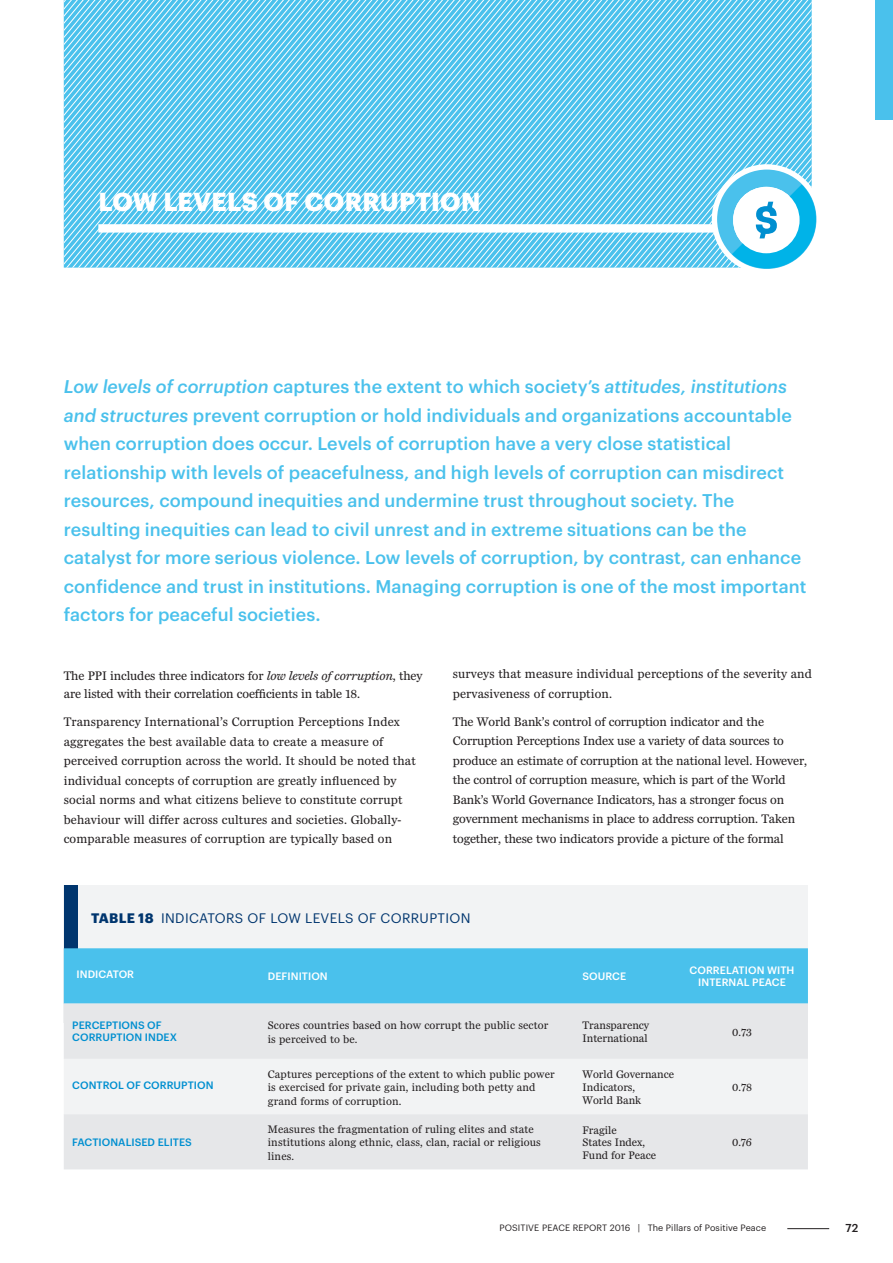
<style>
.page{position:relative;width:893px;height:1263px;background:#fff}
.page>*{position:absolute;margin:0;border:0;box-sizing:border-box;transform-origin:0 0}
.t1{font:700 25.5px "Graphik";letter-spacing:.01em;color:#fff}
.t2{font:500 18px/28.5px "Graphik";letter-spacing:.005em;color:#4ac1ec}
.t3{font:13.5px "Graphik";letter-spacing:.025em;color:#00356e}
.Miller_Body__8_5pt{font:12.75px/19.5px "Miller Daily Two";letter-spacing:-.01em;color:#231f20}
.Miller_Body__8_5pt-2{font:12.75px/19.5px "Miller Daily Two";letter-spacing:.01em;color:#231f20}
.t4{font:11.25px/13.5px "Miller Daily Two";letter-spacing:.01em;color:#231f20}
.t5{font:500 11.25px "Graphik";color:#231f20}
.t6{font:500 10.5px/12px "Graphik";letter-spacing:.005em;color:#008fd0}
.t7{font:500 10.5px/12px "Graphik";letter-spacing:.005em;color:#fff;text-align:center}
.t8{font:9px "Graphik";letter-spacing:.01em;color:#231f20}
.s1{font-style:italic}
.s2{font-weight:700}
</style>
<div class="page">
<div style="left:876px;top:0;width:17px;height:119px;background:#4ac1ec"></div>
<svg style="left:230px;top:0;width:15px;height:268px;background:#71ceef"></svg>
<svg style="left:64px;top:0;width:166px;height:268px;background:#71ceef"></svg>
<svg style="left:245px;top:0;width:17px;height:268px;background:#71ceef"></svg>
<svg style="left:262px;top:0;width:383px;height:268px;background:#71ceef"></svg>
<div style="left:98px;top:224px;width:617px;height:9px;background:#fff"></div>
<svg style="left:645px;top:0;width:172px;height:269px;background:#7dd2f1"></svg>
<div style="left:64px;top:885px;width:744px;height:138px;background:#f2f3f4"></div>
<div style="left:64px;top:885px;width:13px;height:69px;background:#00356e"></div>
<div style="left:64px;top:948px;width:744px;height:55px;background:#4ac1ec"></div>
<div style="left:64px;top:1003px;width:744px;height:166px;background:#e6e7e9"></div>
<div style="left:64px;top:1059px;width:744px;height:55px;background:#f2f3f4"></div>
<hr style="left:787px;top:1228px;width:42px;height:1px;background:#231f20">
<p class="t1" style="left:98px;top:182px;width:384px">LOW LEVELS OF CORRUPTION</p>
<p class="t2" style="left:64px;top:371px;width:744px"><span class="s1">Low levels of corruption</span> captures the extent to which society’s <span class="s1">attitudes, institutions and structures</span> prevent corruption or hold individuals and organizations accountable when corruption does occur. Levels of corruption have a very close statistical relationship with levels of peacefulness, and high levels of corruption can misdirect resources, compound inequities and undermine trust throughout society. The resulting inequities can lead to civil unrest and in extreme situations can be the catalyst for more serious violence. Low levels of corruption, by contrast, can enhance confidence and trust in institutions. Managing corruption is one of the most important factors for peaceful societies.</p>
<p class="Miller_Body__8_5pt" style="left:64px;top:667px;width:360px;line-height:18px">The PPI includes three indicators for <span class="s1">low levels of corruption</span>, they are listed with their correlation coefficients in table 18.</p>
<p class="Miller_Body__8_5pt-2" style="left:64px;top:712px;width:353px">Transparency International’s Corruption Perceptions Index aggregates the best available data to create a measure of perceived corruption across the world. It should be noted that individual concepts of corruption are greatly influenced by social norms and what citizens believe to constitute corrupt behaviour will differ across cultures and societies. Globally&shy;comparable measures of corruption are typically based on</p>
<p class="Miller_Body__8_5pt-2" style="left:453px;top:664px;width:361px">surveys that measure individual perceptions of the severity and pervasiveness of corruption.</p>
<p class="Miller_Body__8_5pt" style="left:453px;top:711px;width:356px">The World Bank’s control of corruption indicator and the Corruption Perceptions Index use a variety of data sources to produce an estimate of corruption at the national level. However, the control of corruption measure, which is part of the World Bank’s World Governance Indicators, has a stronger focus on government mechanisms in place to address corruption. Taken together, these two indicators provide a picture of the formal</p>
<p class="t3" style="left:91px;top:908px;width:381px"><span class="s2">TABLE 18</span> INDICATORS OF LOW LEVELS OF CORRUPTION</p>
<p class="t7" style="left:77px;top:967px;width:59px">INDICATOR</p>
<p class="t7" style="left:268px;top:969px;width:61px">DEFINITION</p>
<p class="t7" style="left:583px;top:969px;width:45px">SOURCE</p>
<p class="t7" style="left:690px;top:963px;width:106px">CORRELATION WITH<br>INTERNAL PEACE</p>
<p class="t6" style="left:72px;top:1018px;width:106px">PERCEPTIONS OF<br>CORRUPTION INDEX</p>
<p class="t4" style="left:268px;top:1018px;width:282px">Scores countries based on how corrupt the public sector is perceived to be.</p>
<p class="t4" style="left:583px;top:1019px;width:68px;line-height:12.8px">Transparency<br>International</p>
<p class="t4" style="left:732px;top:1025px;width:21px">0.73</p>
<p class="t6" style="left:72px;top:1078px;width:143px">CONTROL OF CORRUPTION</p>
<p class="t4" style="left:268px;top:1067px;width:288px">Captures perceptions of the extent to which public power is exercised for private gain, including both petty and grand forms of corruption.</p>
<p class="t4" style="left:583px;top:1068px;width:93px;line-height:12.8px">World Governance<br>Indicators,<br>World Bank</p>
<p class="t4" style="left:732px;top:1080px;width:21px">0.78</p>
<p class="t6" style="left:72px;top:1135px;width:121px">FACTIONALISED ELITES</p>
<p class="t4" style="left:268px;top:1122px;width:275px">Measures the fragmentation of ruling elites and state institutions along ethnic, class, clan, racial or religious lines.</p>
<p class="t4" style="left:583px;top:1123px;width:75px;line-height:12.8px">Fragile<br>States Index,<br>Fund for Peace</p>
<p class="t4" style="left:732px;top:1136px;width:22px">0.76</p>
<p class="t8" style="left:499px;top:1220px;width:268px">POSITIVE PEACE REPORT 2016 | The Pillars of Positive Peace</p>
<p class="t5" style="left:845px;top:1220px;width:14px">72</p>
</div>
